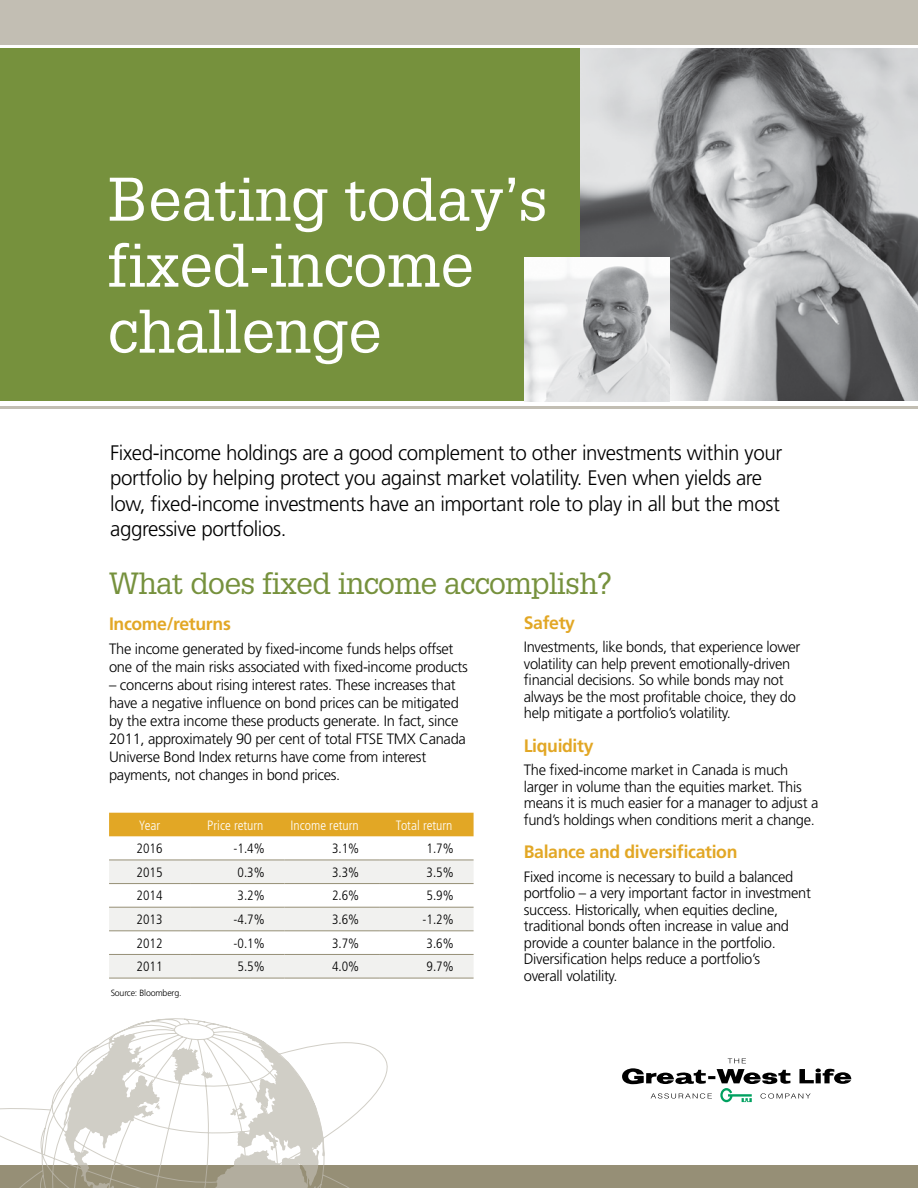
<style>
.page{position:relative;width:918px;height:1188px;background:#fff}
.page>*{position:absolute;margin:0;border:0;box-sizing:border-box;transform-origin:0 0}
.t1{font:60px/66px "Glypha LT Std";color:#fff}
.t2{font:30px "Glypha LT Std";letter-spacing:-.02em;color:#76913d}
.t3{font:300 21px/25.5px "Frutiger LT Std";letter-spacing:-.02em;color:#000}
.t4{font:700 18px "Frutiger LT Std";letter-spacing:-.02em;color:#e2a725}
.t5{font:300 15px/16.5px "Frutiger LT Std";letter-spacing:-.02em;color:#000}
.t6{font:300 condensed 13.5px "Frutiger LT Std";color:#000}
.t7{font:300 condensed 13.5px "Frutiger LT Std";color:#fff}
.t8{font:300 9px "Frutiger LT Std";letter-spacing:-.02em;color:#000}
</style>
<div class="page">
<div style="left:0;top:49px;width:918px;height:352px;background:#76913d"></div>
<img style="left:581px;top:49px;width:337px;height:352px">
<img style="left:525px;top:257px;width:144px;height:144px">
<div style="left:109px;top:813px;width:365px;height:23px;background:#e2a725"></div>
<svg style="left:109px;top:861px;width:365px;height:117px"></svg>
<hr style="left:109px;top:860px;width:81px;height:1px;background:#968f76">
<hr style="left:190px;top:860px;width:95px;height:1px;background:#968f76">
<hr style="left:285px;top:860px;width:94px;height:1px;background:#968f76">
<hr style="left:379px;top:860px;width:95px;height:1px;background:#968f76">
<hr style="left:109px;top:883px;width:81px;height:1px;background:#968f76">
<hr style="left:190px;top:883px;width:95px;height:1px;background:#968f76">
<hr style="left:285px;top:883px;width:94px;height:1px;background:#968f76">
<hr style="left:379px;top:883px;width:95px;height:1px;background:#968f76">
<hr style="left:109px;top:907px;width:81px;height:1px;background:#968f76">
<hr style="left:190px;top:907px;width:95px;height:1px;background:#968f76">
<hr style="left:285px;top:907px;width:94px;height:1px;background:#968f76">
<hr style="left:379px;top:907px;width:95px;height:1px;background:#968f76">
<hr style="left:109px;top:931px;width:81px;height:1px;background:#968f76">
<hr style="left:190px;top:931px;width:95px;height:1px;background:#968f76">
<hr style="left:285px;top:931px;width:94px;height:1px;background:#968f76">
<hr style="left:379px;top:931px;width:95px;height:1px;background:#968f76">
<hr style="left:109px;top:954px;width:81px;height:1px;background:#968f76">
<hr style="left:190px;top:954px;width:95px;height:1px;background:#968f76">
<hr style="left:285px;top:954px;width:94px;height:1px;background:#968f76">
<hr style="left:379px;top:954px;width:95px;height:1px;background:#968f76">
<hr style="left:109px;top:978px;width:81px;height:1px;background:#968f76">
<hr style="left:190px;top:978px;width:95px;height:1px;background:#968f76">
<hr style="left:285px;top:978px;width:94px;height:1px;background:#968f76">
<hr style="left:379px;top:978px;width:95px;height:1px;background:#968f76">
<div style="left:0;top:1165px;width:918px;height:23px;background:#968f76"></div>
<hr style="left:0;top:406px;width:918px;height:3px;background:#c2beb3">
<div style="left:0;top:0;width:918px;height:45px;background:#c2beb3"></div>
<svg style="left:0;top:1018px;width:387px;height:170px"></svg>
<svg style="left:622px;top:1058px;width:229px;height:44px"></svg>
<h1 class="t1" style="left:108px;top:165px;width:442px">Beating today’s fixed-income challenge</h1>
<p class="t3" style="left:110px;top:440px;width:673px">Fixed-income holdings are a good complement to other investments within your portfolio by helping protect you against market volatility. Even when yields are low, fixed-income investments have an important role to play in all but the most aggressive portfolios.</p>
<h2 class="t2" style="left:109px;top:565px;width:505px">What does fixed income accomplish?</h2>
<p class="t4" style="left:109px;top:613px;width:123px">Income/returns</p>
<p class="t5" style="left:109px;top:640px;width:360px;line-height:18px">The income generated by fixed-income funds helps offset one of the main risks associated with fixed-income products</p>
<p class="t5" style="left:109px;top:676px;width:358px;line-height:18px">– concerns about rising interest rates. These increases that have a negative influence on bond prices can be mitigated by the extra income these products generate. In fact, since 2011, approximately 90 per cent of total FTSE TMX Canada Universe Bond Index returns have come from interest payments, not changes in bond prices.</p>
<p class="t7" style="left:139px;top:817px;width:23px">Year</p>
<p class="t7" style="left:207px;top:817px;width:58px">Price return</p>
<p class="t7" style="left:291px;top:817px;width:70px">Income return</p>
<p class="t7" style="left:396px;top:817px;width:58px">Total return</p>
<p class="t6" style="left:137px;top:841px;width:27px">2016</p>
<p class="t6" style="left:234px;top:841px;width:33px">-1.4%</p>
<p class="t6" style="left:332px;top:841px;width:29px">3.1%</p>
<p class="t6" style="left:427px;top:841px;width:29px">1.7%</p>
<p class="t6" style="left:137px;top:864px;width:27px">2015</p>
<p class="t6" style="left:238px;top:864px;width:29px">0.3%</p>
<p class="t6" style="left:332px;top:864px;width:29px">3.3%</p>
<p class="t6" style="left:427px;top:864px;width:29px">3.5%</p>
<p class="t6" style="left:137px;top:888px;width:27px">2014</p>
<p class="t6" style="left:238px;top:888px;width:29px">3.2%</p>
<p class="t6" style="left:332px;top:888px;width:29px">2.6%</p>
<p class="t6" style="left:427px;top:888px;width:29px">5.9%</p>
<p class="t6" style="left:137px;top:912px;width:27px">2013</p>
<p class="t6" style="left:234px;top:912px;width:33px">-4.7%</p>
<p class="t6" style="left:332px;top:912px;width:29px">3.6%</p>
<p class="t6" style="left:423px;top:912px;width:33px">-1.2%</p>
<p class="t6" style="left:137px;top:935px;width:27px">2012</p>
<p class="t6" style="left:234px;top:935px;width:33px">-0.1%</p>
<p class="t6" style="left:332px;top:935px;width:29px">3.7%</p>
<p class="t6" style="left:427px;top:935px;width:29px">3.6%</p>
<p class="t6" style="left:137px;top:959px;width:27px">2011</p>
<p class="t6" style="left:238px;top:959px;width:29px">5.5%</p>
<p class="t6" style="left:332px;top:959px;width:29px">4.0%</p>
<p class="t6" style="left:427px;top:959px;width:29px">9.7%</p>
<p class="t8" style="left:111px;top:988px;width:72px">Source: Bloomberg.</p>
<p class="t4" style="left:524px;top:612px;width:53px">Safety</p>
<p class="t5" style="left:524px;top:639px;width:278px">Investments, like bonds, that experience lower volatility can help prevent emotionally-driven financial decisions. So while bonds may not always be the most profitable choice, they do help mitigate a portfolio’s volatility.</p>
<p class="t4" style="left:524px;top:735px;width:71px">Liquidity</p>
<p class="t5" style="left:524px;top:762px;width:296px">The fixed-income market in Canada is much larger in volume than the equities market. This means it is much easier for a manager to adjust a fund’s holdings when conditions merit a change.</p>
<p class="t4" style="left:524px;top:842px;width:215px">Balance and diversification</p>
<p class="t5" style="left:524px;top:868px;width:289px">Fixed income is necessary to build a balanced portfolio – a very important factor in investment success. Historically, when equities decline, traditional bonds often increase in value and provide a counter balance in the portfolio.<br>Diversification helps reduce a portfolio’s<br>overall volatility.</p>
</div>
